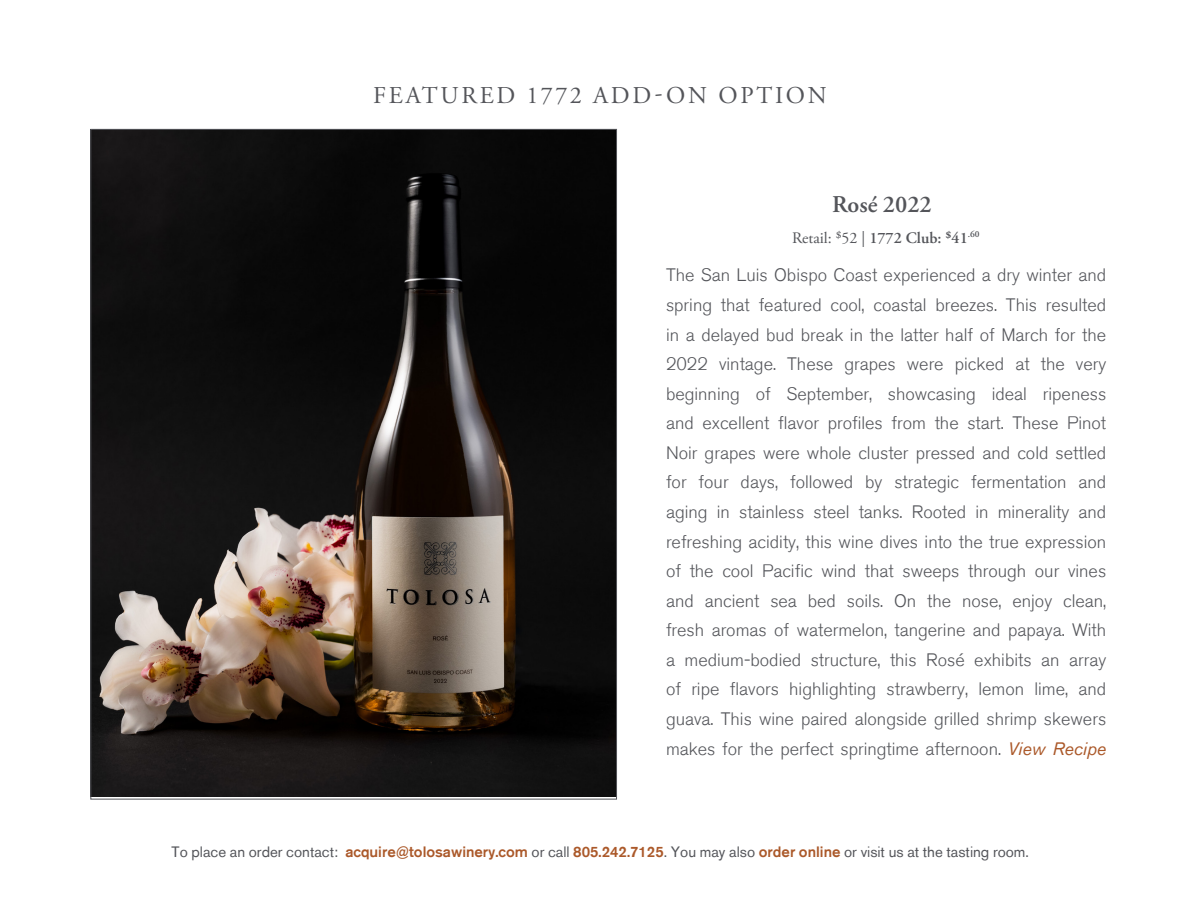
<style>
.page{position:relative;width:1200px;height:900px;background:#fff}
.page>*{position:absolute;margin:0;border:0;box-sizing:border-box;transform-origin:0 0}
.Serif_Kern_Head{font:24.15px "Adobe Garamond Pro";letter-spacing:.115em;color:#54555a}
.Head_1{font:600 24px "Adobe Garamond Pro";color:#54555a}
.Head_1-2{font:300 18px/29.5px "Akzidenz Grotesk BE";color:#54555a;text-align:justify}
.Head_1-3{font:600 15.9px "Adobe Garamond Pro";color:#54555a}
.Text_San_light{font:15px "Akzidenz Grotesk BE";color:#54555a}
.s1{font-weight:400}
.s2{font-weight:400;font-style:italic;color:#ab592a}
.s3{font-weight:500;color:#ab592a}
</style>
<div class="page">
<img style="left:92px;top:131px;width:523px;height:666px">
<p class="Serif_Kern_Head" style="left:373px;top:81px;width:455px">FEATURED 1772 ADD-ON OPTION</p>
<p class="Head_1" style="left:832px;top:190px;width:101px">Rosé 2022</p>
<p class="Head_1-3" style="left:792px;top:229px;width:189px"><span class="s1">Retail: $52 |</span> 1772 Club: $41<sup>.60</sup></p>
<p class="Head_1-2" style="left:666px;top:261px;width:442px">The San Luis Obispo Coast experienced a dry winter and spring that featured cool, coastal breezes. This resulted in a delayed bud break in the latter half of March for the 2022 vintage. These grapes were picked at the very beginning of September, showcasing ideal ripeness and excellent flavor profiles from the start. These Pinot Noir grapes were whole cluster pressed and cold settled for four days, followed by strategic fermentation and aging in stainless steel tanks. Rooted in minerality and refreshing acidity, this wine dives into the true expression of the cool Pacific wind that sweeps through our vines and ancient sea bed soils. On the nose, enjoy clean, fresh aromas of watermelon, tangerine and papaya. With a medium-bodied structure, this Rosé exhibits an array of ripe flavors highlighting strawberry, lemon lime, and guava. This wine paired alongside grilled shrimp skewers makes for the perfect springtime afternoon. <span class="s2">View Recipe</span></p>
<p class="Text_San_light" style="left:172px;top:843px;width:859px">To place an order contact: <span class="s3">acquire@tolosawinery.com</span> or call <span class="s3">805.242.7125</span>. You may also <span class="s3">order online</span> or visit us at the tasting room.</p>
</div>
